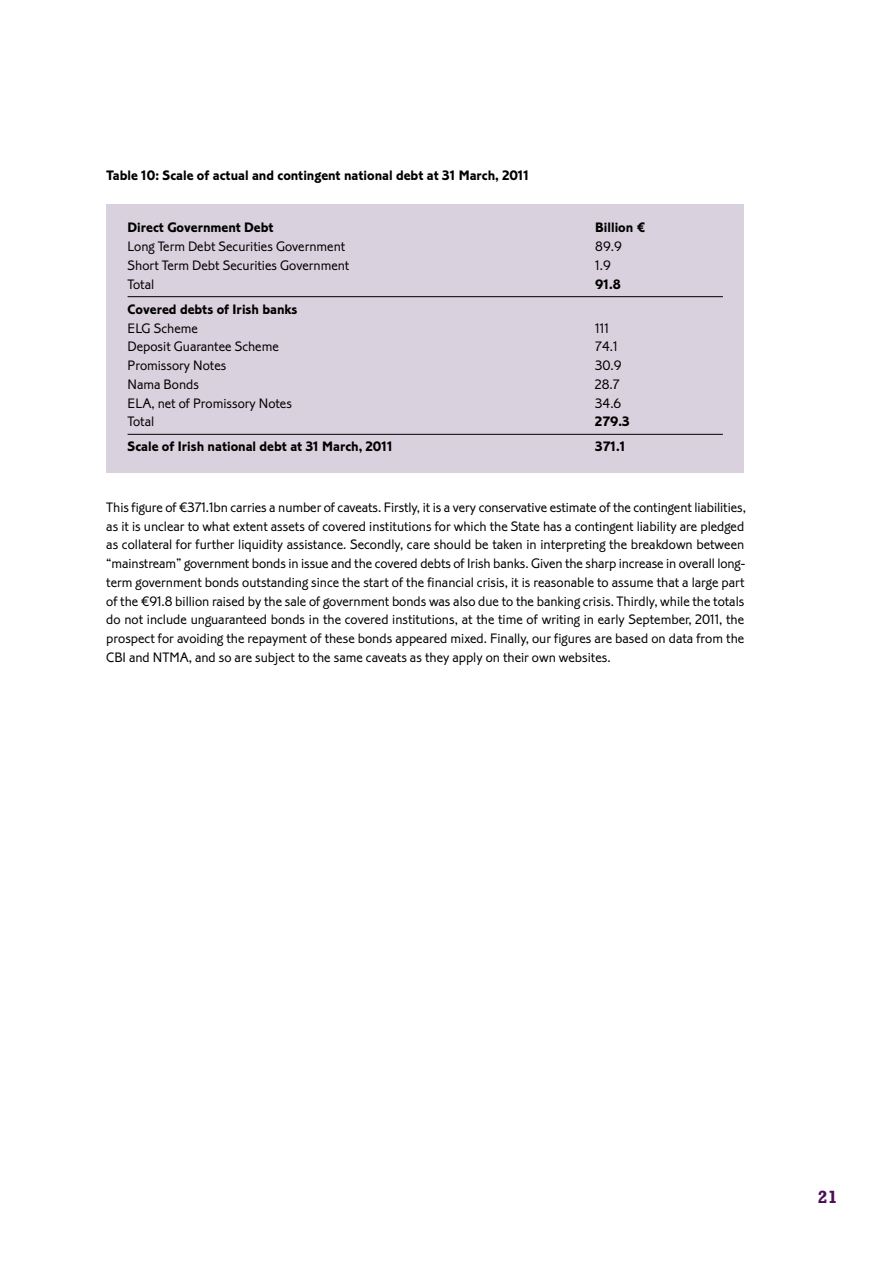
<style>
.page{position:relative;width:893px;height:1263px;background:#fff}
.page>*{position:absolute;margin:0;border:0;box-sizing:border-box;transform-origin:0 0}
.t1{font:700 18px "Rockwell";color:#4f0d56}
.t2{font:300 14.25px/18.8px "Corinthian Std";color:#000;text-align:justify}
.t3{font:700 14.25px "Corinthian Std";color:#000}
</style>
<div class="page">
<div style="left:106px;top:204px;width:638px;height:269px;background:#dad1de"></div>
<hr style="left:128px;top:296px;width:595px;height:1px;background:#000">
<hr style="left:128px;top:434px;width:595px;height:1px;background:#000">
<p class="t3" style="left:106px;top:167px;width:424px">Table 10: Scale of actual and contingent national debt at 31 March, 2011</p>
<p class="t3" style="left:128px;top:219px;width:148px">Direct Government Debt</p>
<p class="t3" style="left:595px;top:219px;width:52px">Billion €</p>
<p class="t2" style="left:128px;top:237px;width:219px">Long Term Debt Securities Government</p>
<p class="t2" style="left:595px;top:237px;width:28px">89.9</p>
<p class="t2" style="left:128px;top:256px;width:223px">Short Term Debt Securities Government</p>
<p class="t2" style="left:595px;top:256px;width:17px">1.9</p>
<p class="t2" style="left:128px;top:275px;width:28px">Total</p>
<p class="t3" style="left:595px;top:276px;width:27px">91.8</p>
<p class="t3" style="left:128px;top:301px;width:171px">Covered debts of Irish banks</p>
<p class="t2" style="left:128px;top:318px;width:72px">ELG Scheme</p>
<p class="t2" style="left:595px;top:318px;width:15px">111</p>
<p class="t2" style="left:128px;top:337px;width:153px">Deposit Guarantee Scheme</p>
<p class="t2" style="left:595px;top:337px;width:24px">74.1</p>
<p class="t2" style="left:128px;top:356px;width:100px">Promissory Notes</p>
<p class="t2" style="left:595px;top:356px;width:28px">30.9</p>
<p class="t2" style="left:128px;top:375px;width:73px">Nama Bonds</p>
<p class="t2" style="left:595px;top:375px;width:26px">28.7</p>
<p class="t2" style="left:128px;top:393px;width:166px">ELA, net of Promissory Notes</p>
<p class="t2" style="left:595px;top:393px;width:28px">34.6</p>
<p class="t2" style="left:128px;top:412px;width:28px">Total</p>
<p class="t3" style="left:595px;top:413px;width:36px">279.3</p>
<p class="t3" style="left:128px;top:438px;width:267px">Scale of Irish national debt at 31 March, 2011</p>
<p class="t3" style="left:595px;top:438px;width:32px">371.1</p>
<p class="t2" style="left:106px;top:498px;width:641px">This figure of €371.1bn carries a number of caveats. Firstly, it is a very conservative estimate of the contingent liabilities, as it is unclear to what extent assets of covered institutions for which the State has a contingent liability are pledged as collateral for further liquidity assistance. Secondly, care should be taken in interpreting the breakdown between “mainstream” government bonds in issue and the covered debts of Irish banks. Given the sharp increase in overall long&shy;term government bonds outstanding since the start of the financial crisis, it is reasonable to assume that a large part of the €91.8 billion raised by the sale of government bonds was also due to the banking crisis. Thirdly, while the totals do not include unguaranteed bonds in the covered institutions, at the time of writing in early September, 2011, the prospect for avoiding the repayment of these bonds appeared mixed. Finally, our figures are based on data from the CBI and NTMA, and so are subject to the same caveats as they apply on their own websites.</p>
<p class="t1" style="left:818px;top:1186px;width:21px">21</p>
</div>
